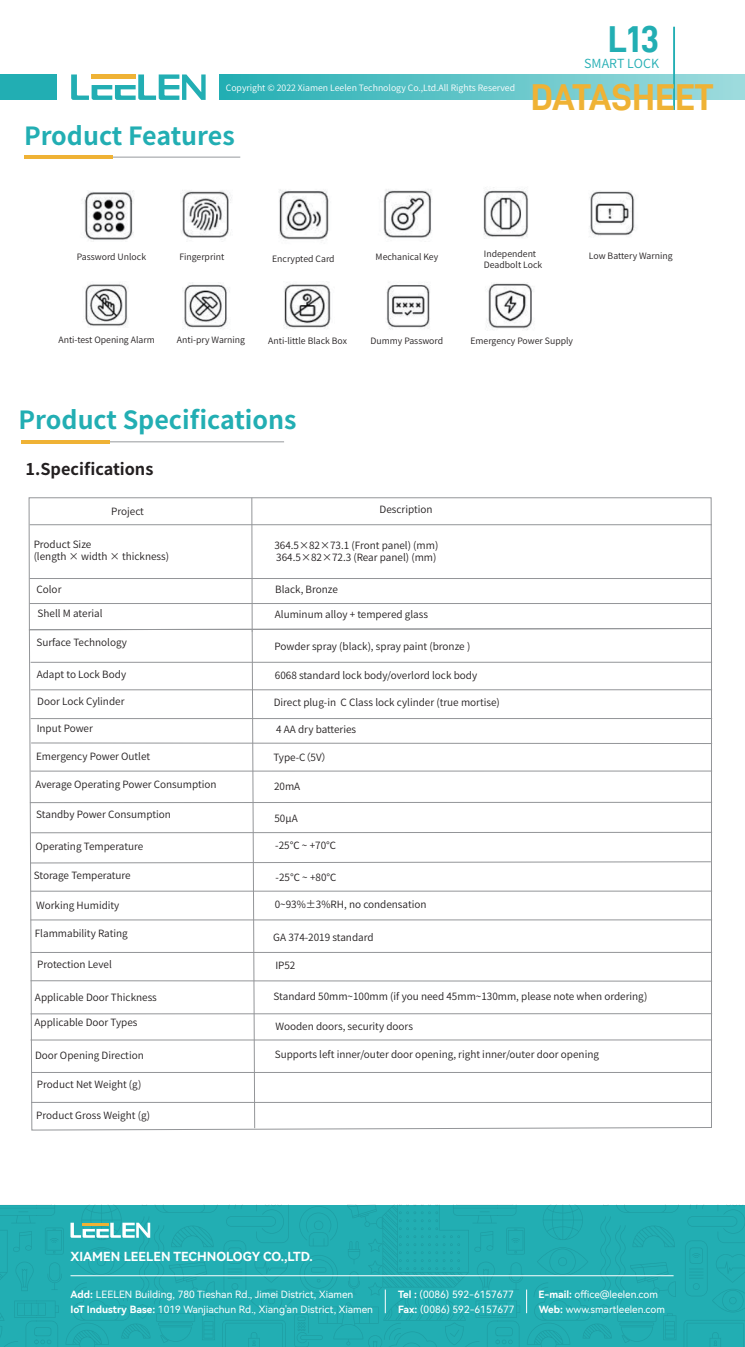
<style>
.page{position:relative;width:745px;height:1347px;background:#fff}
.page>*{position:absolute;margin:0;border:0;box-sizing:border-box;transform-origin:0 0}
.t1{font:37.5px "D DIN Bold";color:#efb235}
.t2{font:37.5px "D DIN Bold";color:#22aeb3}
.t3{font:700 25px "Source Han Sans CN";color:#22aeb3}
.t4{font:700 16.25px "Source Han Sans CN";color:#231f20}
.t5{font:12.5px "Harmony OS Sans SC Bold";color:#fff}
.t6{font:12.5px "Source Han Sans CN";color:#22aeb3}
.t7{font:10px/12px "Source Han Sans CN";color:#231f20}
.t8{font:10px/15px "Harmony OS Sans SC";color:#fff}
.t9{font:8.75px "Source Han Sans CN";color:#231f20}
.t10{font:8.75px "Source Han Sans CN";color:#fff}
.s1{font-family:"Harmony OS Sans SC Bold"}
</style>
<div class="page">
<div style="left:220px;top:74px;width:524px;height:26px;background:linear-gradient(to right,#25afb4,#9edbdd)"></div>
<hr style="left:672px;top:27px;width:2px;height:83px;background:#22aeb3">
<div style="left:0;top:74px;width:57px;height:26px;background:#22aeb3"></div>
<svg style="left:71px;top:74px;width:134px;height:26px"></svg>
<img style="left:84px;top:191px;width:50px;height:49px">
<img style="left:180px;top:190px;width:52px;height:50px">
<img style="left:279px;top:189px;width:50px;height:52px">
<img style="left:383px;top:189px;width:49px;height:49px">
<img style="left:85px;top:283px;width:43px;height:44px">
<img style="left:183px;top:282px;width:47px;height:47px">
<img style="left:283px;top:281px;width:48px;height:48px">
<img style="left:386px;top:282px;width:44px;height:48px">
<img style="left:486px;top:283px;width:48px;height:47px">
<img style="left:589px;top:190px;width:46px;height:46px">
<img style="left:483px;top:187px;width:45px;height:52px">
<svg style="left:28px;top:497px;width:683px;height:133px"></svg>
<hr style="left:251px;top:498px;width:1px;height:133px;background:#939598">
<hr style="left:30px;top:603px;width:681px;height:1px;background:#939598">
<hr style="left:30px;top:524px;width:681px;height:1px;background:#939598">
<svg style="left:29px;top:629px;width:683px;height:499px"></svg>
<hr style="left:30px;top:578px;width:681px;height:1px;background:#939598">
<div style="left:0;top:1204px;width:744px;height:142px;background:#22aeb3"></div>
<svg style="left:70px;top:1222px;width:80px;height:15px"></svg>
<hr style="left:70px;top:1275px;width:603px;height:1px;background:#fff">
<svg style="left:526px;top:1289px;width:1px;height:23px"></svg>
<svg style="left:385px;top:1289px;width:1px;height:23px"></svg>
<hr style="left:98px;top:441px;width:186px;height:1px;background:#97999d">
<hr style="left:21px;top:440px;width:89px;height:3px;background:#efb235">
<hr style="left:100px;top:157px;width:140px;height:1px;background:#97999d">
<hr style="left:24px;top:155px;width:89px;height:4px;background:#efb235">
<h1 class="t2" style="left:607px;top:18px;width:53px">L13</h1>
<p class="t10" style="left:226px;top:83px;width:290px">Copyright © 2022 Xiamen Leelen Technology Co.,Ltd.All Rights Reserved</p>
<h2 class="t3" style="left:24px;top:122px;width:212px">Product Features</h2>
<p class="t6" style="left:584px;top:57px;width:76px">SMART LOCK</p>
<h1 class="t1" style="left:530px;top:76px;width:184px">DATASHEET</h1>
<p class="t9" style="left:77px;top:252px;width:71px">Password Unlock</p>
<p class="t9" style="left:179px;top:253px;width:46px">Fingerprint</p>
<p class="t9" style="left:272px;top:254px;width:64px">Encrypted Card</p>
<p class="t9" style="left:375px;top:252px;width:64px">Mechanical Key</p>
<p class="t9" style="left:483px;top:249px;width:54px">Independent</p>
<p class="t9" style="left:588px;top:251px;width:85px">Low Battery Warning</p>
<p class="t9" style="left:483px;top:260px;width:60px">Deadbolt Lock</p>
<p class="t9" style="left:58px;top:335px;width:98px">Anti-test Opening Alarm</p>
<p class="t9" style="left:177px;top:335px;width:70px">Anti-pry Warning</p>
<p class="t9" style="left:268px;top:336px;width:80px">Anti-little Black Box</p>
<p class="t9" style="left:370px;top:336px;width:74px">Dummy Password</p>
<p class="t9" style="left:470px;top:336px;width:104px">Emergency Power Supply</p>
<h2 class="t3" style="left:19px;top:406px;width:279px">Product Specifications</h2>
<h3 class="t4" style="left:26px;top:460px;width:129px">1.Specifications</h3>
<p class="t7" style="left:111px;top:505px;width:34px">Project</p>
<p class="t7" style="left:379px;top:502px;width:54px">Description</p>
<p class="t7" style="left:34px;top:538px;width:137px">Product Size<br>(length × width × thickness)</p>
<p class="t7" style="left:274px;top:539px;width:165px">364.5×82×73.1 (Front panel) (mm)<br>364.5×82×72.3 (Rear panel) (mm)</p>
<p class="t7" style="left:36px;top:583px;width:26px">Color</p>
<p class="t7" style="left:275px;top:583px;width:64px">Black, Bronze</p>
<p class="t7" style="left:38px;top:606px;width:66px">Shell M aterial</p>
<p class="t7" style="left:275px;top:608px;width:155px">Aluminum alloy + tempered glass</p>
<p class="t7" style="left:36px;top:635px;width:92px">Surface Technology</p>
<p class="t7" style="left:274px;top:640px;width:197px">Powder spray (black), spray paint (bronze )</p>
<p class="t7" style="left:37px;top:668px;width:91px">Adapt to Lock Body</p>
<p class="t7" style="left:275px;top:669px;width:203px">6068 standard lock body/overlord lock body</p>
<p class="t7" style="left:37px;top:695px;width:89px">Door Lock Cylinder</p>
<p class="t7" style="left:273px;top:695px;width:227px">Direct plug-in C Class lock cylinder (true mortise)</p>
<p class="t7" style="left:37px;top:722px;width:58px">Input Power</p>
<p class="t7" style="left:276px;top:723px;width:82px">4 AA dry batteries</p>
<p class="t7" style="left:36px;top:750px;width:115px">Emergency Power Outlet</p>
<p class="t7" style="left:273px;top:751px;width:60px">Type-C（5V）</p>
<p class="t7" style="left:35px;top:778px;width:182px">Average Operating Power Consumption</p>
<p class="t7" style="left:36px;top:807px;width:136px">Standby Power Consumption</p>
<p class="t7" style="left:36px;top:840px;width:109px">Operating Temperature</p>
<p class="t7" style="left:274px;top:779px;width:28px">20mA</p>
<p class="t7" style="left:274px;top:812px;width:25px">50μA</p>
<p class="t7" style="left:275px;top:839px;width:62px">-25℃ ~ +70℃</p>
<p class="t7" style="left:34px;top:869px;width:98px">Storage Temperature</p>
<p class="t7" style="left:275px;top:871px;width:62px">-25℃ ~ +80℃</p>
<p class="t7" style="left:36px;top:899px;width:85px">Working Humidity</p>
<p class="t7" style="left:274px;top:898px;width:153px">0~93%±3%RH, no condensation</p>
<p class="t7" style="left:35px;top:926px;width:94px">Flammability Rating</p>
<p class="t7" style="left:273px;top:930px;width:102px">GA 374-2019 standard</p>
<p class="t7" style="left:37px;top:958px;width:76px">Protection Level</p>
<p class="t7" style="left:275px;top:959px;width:22px">IP52</p>
<p class="t7" style="left:35px;top:990px;width:123px">Applicable Door Thickness</p>
<p class="t7" style="left:273px;top:990px;width:375px">Standard 50mm~100mm (if you need 45mm~130mm, please note when ordering)</p>
<p class="t7" style="left:35px;top:1016px;width:104px">Applicable Door Types</p>
<p class="t7" style="left:275px;top:1019px;width:139px">Wooden doors, security doors</p>
<p class="t7" style="left:35px;top:1049px;width:110px">Door Opening Direction</p>
<p class="t7" style="left:274px;top:1048px;width:325px">Supports left inner/outer door opening, right inner/outer door opening</p>
<p class="t7" style="left:37px;top:1077px;width:106px">Product Net Weight (g)</p>
<p class="t7" style="left:36px;top:1108px;width:115px">Product Gross Weight (g)</p>
<p class="t5" style="left:70px;top:1248px;width:243px">XIAMEN LEELEN TECHNOLOGY CO.,LTD.</p>
<p class="t8" style="left:70px;top:1286px;width:304px"><span class="s1">Add:</span> LEELEN Building, 780 Tieshan Rd., Jimei District, Xiamen<br><span class="s1">IoT Industry Base:</span> 1019 Wanjiachun Rd., Xiang'an District, Xiamen</p>
<p class="t8" style="left:398px;top:1286px;width:117px"><span class="s1">Tel :</span> (0086) 592-6157677</p>
<p class="t8" style="left:538px;top:1286px;width:121px"><span class="s1">E-mail:</span> office@leelen.com</p>
<p class="t8" style="left:398px;top:1301px;width:118px"><span class="s1">Fax:</span> (0086) 592-6157677</p>
<p class="t8" style="left:538px;top:1301px;width:127px"><span class="s1">Web:</span> www.smartleelen.com</p>
</div>
